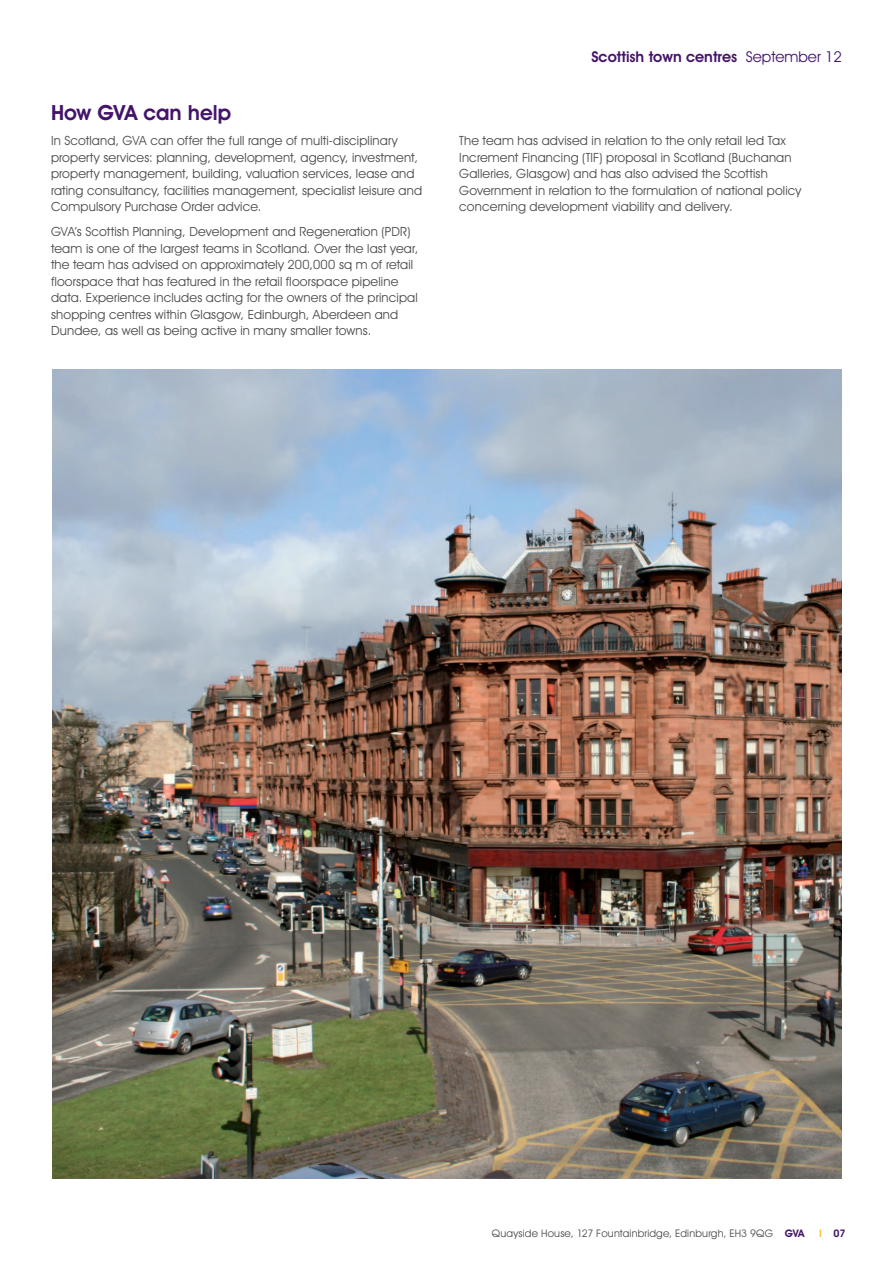
<style>
.page{position:relative;width:893px;height:1263px;background:#fff}
.page>*{position:absolute;margin:0;border:0;box-sizing:border-box;transform-origin:0 0}
.t1{font:600 21px "Avant Garde IT Cby BT";letter-spacing:-.005em;color:#44146b}
.t2{font:600 15px "Avant Garde IT Cby BT";color:#44146b}
.t3{font:12.75px/16.5px "Avant Garde IT Cby BT";letter-spacing:.01em;color:#4b4c4d}
.t4{font:10.5px "Avant Garde IT Cby BT";letter-spacing:.02em;color:#4b4c4d}
.t5{font:600 10.5px "Avant Garde IT Cby BT";color:#44146b}
.s1{font-weight:400}
.s2{font-weight:600;color:#44146b}
.s3{color:#fec422}
</style>
<div class="page">
<img style="left:53px;top:370px;width:789px;height:809px">
<h1 class="t1" style="left:51px;top:100px;width:182px">How GVA can help</h1>
<p class="t3" style="left:51px;top:132px;width:373px">In Scotland, GVA can offer the full range of multi-disciplinary property services: planning, development, agency, investment, property management, building, valuation services, lease and rating consultancy, facilities management, specialist leisure and Compulsory Purchase Order advice.</p>
<p class="t3" style="left:51px;top:223px;width:369px">GVA’s Scottish Planning, Development and Regeneration (PDR) team is one of the largest teams in Scotland. Over the last year, the team has advised on approximately 200,000 sq m of retail floorspace that has featured in the retail floorspace pipeline data. Experience includes acting for the owners of the principal shopping centres within Glasgow, Edinburgh, Aberdeen and Dundee, as well as being active in many smaller towns.</p>
<p class="t2" style="left:591px;top:48px;width:252px">Scottish town centres <span class="s1">September 12</span></p>
<p class="t3" style="left:459px;top:132px;width:344px">The team has advised in relation to the only retail led Tax Increment Financing (TIF) proposal in Scotland (Buchanan Galleries, Glasgow) and has also advised the Scottish Government in relation to the formulation of national policy concerning development viability and delivery.</p>
<p class="t4" style="left:492px;top:1227px;width:314px">Quayside House, 127 Fountainbridge, Edinburgh, EH3 9QG <span class="s2">GVA</span></p>
<p class="t5" style="left:819px;top:1227px;width:28px"><span class="s3">I</span> 07</p>
</div>
